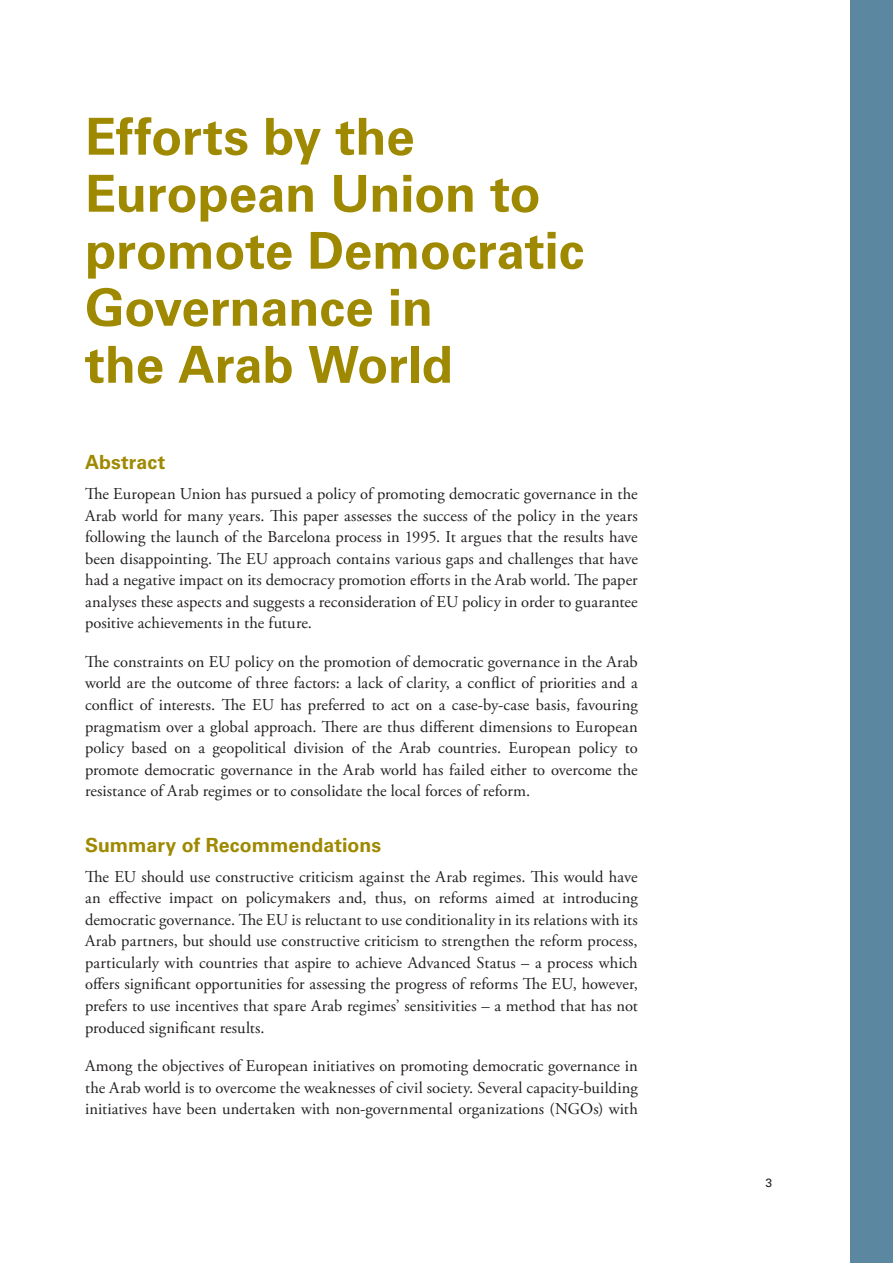
<style>
.page{position:relative;width:893px;height:1263px;background:#fff}
.page>*{position:absolute;margin:0;border:0;box-sizing:border-box;transform-origin:0 0}
.Rubrik_34_38{font:700 51px/57px "Univers LT Std";letter-spacing:-.005em;color:#9e8900}
.Underrubrik{font:700 19.5px "Univers LT Std";letter-spacing:.005em;color:#9e8900}
.Brödtext{font:16.5px/21.6px "Adobe Garamond Pro";letter-spacing:.005em;color:#231f20;text-align:justify}
.t1{font:12px "Univers LT Std";color:#231f20}
</style>
<div class="page">
<div style="left:850px;top:0;width:43px;height:1263px;background:#5c87a1"></div>
<p class="Rubrik_34_38" style="left:85px;top:109px;width:501px">Efforts by the<br>European Union to promote Democratic<br>Governance in<br>the Arab World</p>
<p class="Underrubrik" style="left:85px;top:451px;width:82px">Abstract</p>
<p class="Brödtext" style="left:85px;top:484px;width:554px">The European Union has pursued a policy of promoting democratic governance in the Arab world for many years. This paper assesses the success of the policy in the years following the launch of the Barcelona process in 1995. It argues that the results have been disappointing. The EU approach contains various gaps and challenges that have had a negative impact on its democracy promotion efforts in the Arab world. The paper analyses these aspects and suggests a reconsideration of EU policy in order to guarantee positive achievements in the future.</p>
<p class="Brödtext" style="left:85px;top:651px;width:554px">The constraints on EU policy on the promotion of democratic governance in the Arab world are the outcome of three factors: a lack of clarity, a conflict of priorities and a conflict of interests. The EU has preferred to act on a case-by-case basis, favouring pragmatism over a global approach. There are thus different dimensions to European policy based on a geopolitical division of the Arab countries. European policy to promote democratic governance in the Arab world has failed either to overcome the resistance of Arab regimes or to consolidate the local forces of reform.</p>
<p class="Underrubrik" style="left:85px;top:833px;width:298px">Summary of Recommendations</p>
<p class="Brödtext" style="left:85px;top:866px;width:554px">The EU should use constructive criticism against the Arab regimes. This would have an effective impact on policymakers and, thus, on reforms aimed at introducing democratic governance. The EU is reluctant to use conditionality in its relations with its Arab partners, but should use constructive criticism to strengthen the reform process, particularly with countries that aspire to achieve Advanced Status – a process which offers significant opportunities for assessing the progress of reforms The EU, however, prefers to use incentives that spare Arab regimes’ sensitivities – a method that has not produced significant results.</p>
<p class="Brödtext" style="left:85px;top:1056px;width:554px">Among the objectives of European initiatives on promoting democratic governance in the Arab world is to overcome the weaknesses of civil society. Several capacity-building initiatives have been undertaken with non-governmental organizations (NGOs) with</p>
<p class="t1" style="left:765px;top:1175px;width:8px">3</p>
</div>
